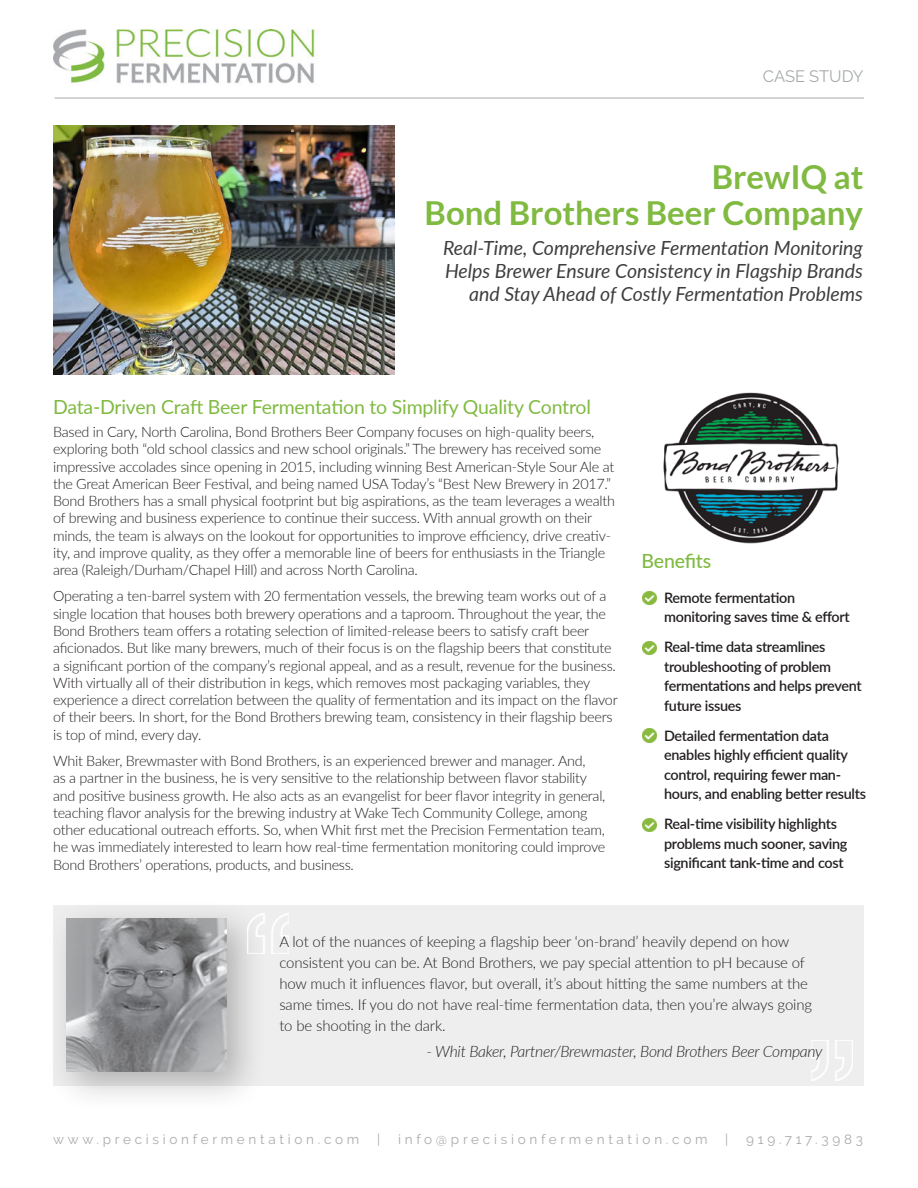
<style>
.page{position:relative;width:918px;height:1188px;background:#fff}
.page>*{position:absolute;margin:0;border:0;box-sizing:border-box;transform-origin:0 0}
.t1{font:700 33px/36px "Lato";color:#80ba41;text-align:right}
.t2{font:italic 19.5px "Lato";color:#3e3e3f}
.t3{font:19.5px "Lato";letter-spacing:-.01em;color:#80ba41}
.t4{font:500 19.5px "Lato";letter-spacing:-.01em;color:#80ba41}
.t5{font:16.5px "Raleway";letter-spacing:-.005em;color:#a7aaac}
.t6{font:italic 300 15.75px "Lato";letter-spacing:-.02em;color:#231f20}
.t7{font:300 15px/21px "Lato";letter-spacing:-.01em;color:#231f20}
.t8{font:300 14.4px/17.2px "Lato";letter-spacing:-.02em;color:#231f20}
.t9{font:600 14.4px/19.5px "Lato";letter-spacing:-.02em;color:#231f20}
.t10{font:13.5px "Raleway";letter-spacing:.275em;color:#aaabab}
</style>
<div class="page">
<div style="left:53px;top:905px;width:811px;height:181px;background:#eeeeef"></div>
<div style="left:47px;top:899px;width:220px;height:214px;background:#231f20;opacity:.3"></div>
<div style="left:65px;top:917px;width:162px;height:156px;background:#fff;opacity:.5"></div>
<hr style="left:55px;top:98px;width:809px;height:1px;background:#a7aaac">
<img style="left:54px;top:30px;width:261px;height:54px">
<img style="left:53px;top:126px;width:341px;height:249px">
<img style="left:247px;top:913px;width:41px;height:41px">
<img style="left:811px;top:1040px;width:41px;height:41px">
<img style="left:663px;top:392px;width:176px;height:152px">
<img style="left:643px;top:591px;width:13px;height:14px">
<svg style="left:643px;top:641px;width:13px;height:13px"></svg>
<svg style="left:643px;top:729px;width:13px;height:13px"></svg>
<img style="left:643px;top:818px;width:13px;height:14px">
<p class="t5" style="left:763px;top:66px;width:102px">CASE STUDY</p>
<p class="t1" style="left:425px;top:158px;width:440px">BrewIQ at<br>Bond Brothers Beer Company</p>
<p class="t2" style="left:443px;top:234px;width:421px">Real-Time, Comprehensive Fermentation Monitoring</p>
<p class="t2" style="left:445px;top:257px;width:420px">Helps Brewer Ensure Consistency in Flagship Brands</p>
<p class="t2" style="left:469px;top:280px;width:395px">and Stay Ahead of Costly Fermentation Problems</p>
<p class="t3" style="left:53px;top:393px;width:539px">Data-Driven Craft Beer Fermentation to Simplify Quality Control</p>
<p class="t8" style="left:53px;top:423px;width:563px">Based in Cary, North Carolina, Bond Brothers Beer Company focuses on high-quality beers, exploring both “old school classics and new school originals.” The brewery has received some impressive accolades since opening in 2015, including winning Best American-Style Sour Ale at the Great American Beer Festival, and being named USA Today’s “Best New Brewery in 2017.” Bond Brothers has a small physical footprint but big aspirations, as the team leverages a wealth of brewing and business experience to continue their success. With annual growth on their minds, the team is always on the lookout for opportunities to improve efficiency, drive creativ&shy;ity, and improve quality, as they offer a memorable line of beers for enthusiasts in the Triangle area (Raleigh/Durham/Chapel Hill) and across North Carolina.</p>
<p class="t8" style="left:53px;top:587px;width:566px">Operating a ten-barrel system with 20 fermentation vessels, the brewing team works out of a single location that houses both brewery operations and a taproom. Throughout the year, the Bond Brothers team offers a rotating selection of limited-release beers to satisfy craft beer aficionados. But like many brewers, much of their focus is on the flagship beers that constitute a significant portion of the company’s regional appeal, and as a result, revenue for the business.<br>With virtually all of their distribution in kegs, which removes most packaging variables, they experience a direct correlation between the quality of fermentation and its impact on the flavor of their beers. In short, for the Bond Brothers brewing team, consistency in their flagship beers is top of mind, every day.</p>
<p class="t8" style="left:53px;top:752px;width:554px">Whit Baker, Brewmaster with Bond Brothers, is an experienced brewer and manager. And,<br>as a partner in the business, he is very sensitive to the relationship between flavor stability and positive business growth. He also acts as an evangelist for beer flavor integrity in general, teaching flavor analysis for the brewing industry at Wake Tech Community College, among other educational outreach efforts. So, when Whit first met the Precision Fermentation team, he was immediately interested to learn how real-time fermentation monitoring could improve Bond Brothers’ operations, products, and business.</p>
<p class="t4" style="left:642px;top:547px;width:71px">Benefits</p>
<p class="t9" style="left:664px;top:587px;width:133px">Remote fermentation</p>
<p class="t9" style="left:664px;top:607px;width:187px">monitoring saves time &amp; effort</p>
<p class="t9" style="left:664px;top:637px;width:163px">Real-time data streamlines</p>
<p class="t9" style="left:664px;top:656px;width:199px">troubleshooting of problem fermentations and helps prevent future issues</p>
<p class="t9" style="left:664px;top:725px;width:203px">Detailed fermentation data enables highly efficient quality control, requiring fewer man&shy;hours, and enabling better results</p>
<p class="t9" style="left:664px;top:814px;width:185px">Real-time visibility highlights problems much sooner, saving significant tank-time and cost</p>
<p class="t7" style="left:279px;top:931px;width:511px">A lot of the nuances of keeping a flagship beer ‘on-brand’ heavily depend on how</p>
<p class="t7" style="left:279px;top:952px;width:534px">consistent you can be. At Bond Brothers, we pay special attention to pH because of how much it influences flavor, but overall, it’s about hitting the same numbers at the same times. If you do not have real-time fermentation data, then you’re always going to be shooting in the dark.</p>
<p class="t6" style="left:427px;top:1040px;width:397px">- Whit Baker, Partner/Brewmaster, Bond Brothers Beer Company</p>
<p class="t10" style="left:53px;top:1132px;width:308px">www.precisionfermentation.com</p>
<p class="t10" style="left:377px;top:1132px;width:5px">|</p>
<p class="t10" style="left:398px;top:1132px;width:311px">info@precisionfermentation.com</p>
<p class="t10" style="left:725px;top:1132px;width:5px">|</p>
<p class="t10" style="left:746px;top:1132px;width:118px">919.717.3983</p>
</div>
